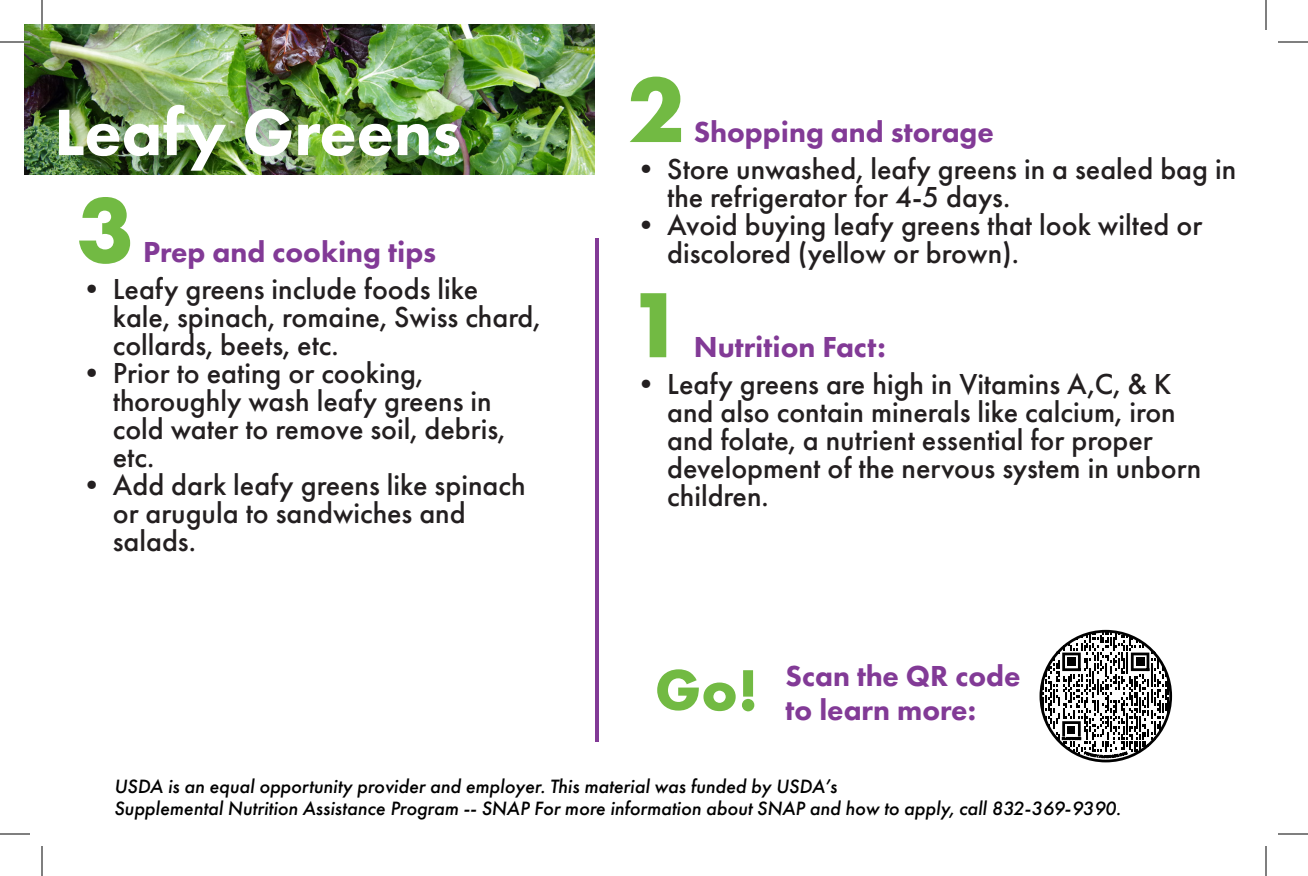
<style>
.page{position:relative;width:1308px;height:876px;background:#fff}
.page>*{position:absolute;margin:0;border:0;box-sizing:border-box;transform-origin:0 0}
.t1{font:700 96px "Futura PT";color:#72ba43}
.t2{font:800 68px "Futura PT";color:#fff}
.t3{font:700 60px "Futura PT";color:#72ba43}
.t4{font:500 30px/28px "Futura PT";color:#231f20}
.Paragraph_Head{font:800 30px/34px "Futura PT";color:#823a96}
.t5{font:italic 500 20px/22px "Futura PT";color:#000}
</style>
<div class="page">
<hr style="left:595px;top:239px;width:4px;height:503px;background:#823a96">
<img style="left:24px;top:24px;width:571px;height:150px">
<svg style="left:1042px;top:632px;width:127px;height:129px"></svg>
<svg style="left:1041px;top:631px;width:130px;height:130px"></svg>
<div style="left:1040px;top:630px;width:132px;height:132px;border:3px solid #000;border-radius:50%"></div>
<hr style="left:0;top:41px;width:30px;height:2px;background:#fff">
<hr style="left:41px;top:0;width:2px;height:30px;background:#fff">
<hr style="left:0;top:42px;width:30px;height:1px;background:#000">
<hr style="left:1278px;top:42px;width:30px;height:1px;background:#000">
<hr style="left:0;top:834px;width:30px;height:1px;background:#000">
<hr style="left:1278px;top:834px;width:30px;height:1px;background:#000">
<hr style="left:42px;top:0;width:1px;height:30px;background:#000">
<hr style="left:42px;top:846px;width:1px;height:30px;background:#000">
<hr style="left:1266px;top:0;width:1px;height:30px;background:#000">
<hr style="left:1266px;top:846px;width:1px;height:30px;background:#000">
<p class="t1" style="left:627px;top:48px;width:59px">2</p>
<p class="t2" style="left:54px;top:90px;width:409px">Leafy Greens</p>
<p class="Paragraph_Head" style="left:694px;top:115px;width:302px">Shopping and storage</p>
<p class="t4" style="left:667px;top:155px;width:571px;text-indent:-36px">• Store unwashed, leafy greens in a sealed bag in the refrigerator for 4-5 days.</p>
<p class="t4" style="left:631px;top:211px;width:573px">• Avoid buying leafy greens that look wilted or</p>
<p class="t1" style="left:76px;top:168px;width:59px">3</p>
<p class="Paragraph_Head" style="left:143px;top:234px;width:295px">Prep and cooking tips</p>
<p class="t4" style="left:667px;top:239px;width:353px">discolored (yellow or brown).</p>
<p class="t4" style="left:113px;top:275px;width:429px;text-indent:-36px">• Leafy greens include foods like kale, spinach, romaine, Swiss chard, collards, beets, etc.</p>
<p class="t4" style="left:113px;top:359px;width:394px;text-indent:-36px">• Prior to eating or cooking, thoroughly wash leafy greens in cold water to remove soil, debris, etc.</p>
<p class="t4" style="left:113px;top:471px;width:414px;text-indent:-36px">• Add dark leafy greens like spinach or arugula to sandwiches and salads.</p>
<p class="t1" style="left:627px;top:263px;width:59px">1</p>
<p class="Paragraph_Head" style="left:694px;top:329px;width:193px">Nutrition Fact:</p>
<p class="t4" style="left:667px;top:370px;width:536px;text-indent:-36px">• Leafy greens are high in Vitamins A,C, &amp; K and also contain minerals like calcium, iron and folate, a nutrient essential for proper development of the nervous system in unborn children.</p>
<p class="t3" style="left:655px;top:651px;width:105px">Go!</p>
<p class="Paragraph_Head" style="left:786px;top:658px;width:236px">Scan the QR code to learn more:</p>
<p class="t5" style="left:114px;top:776px;width:1008px">USDA is an equal opportunity provider and employer. This material was funded by USDA’s<br>Supplemental Nutrition Assistance Program -- SNAP For more information about SNAP and how to apply, call 832-369-9390.</p>
</div>
